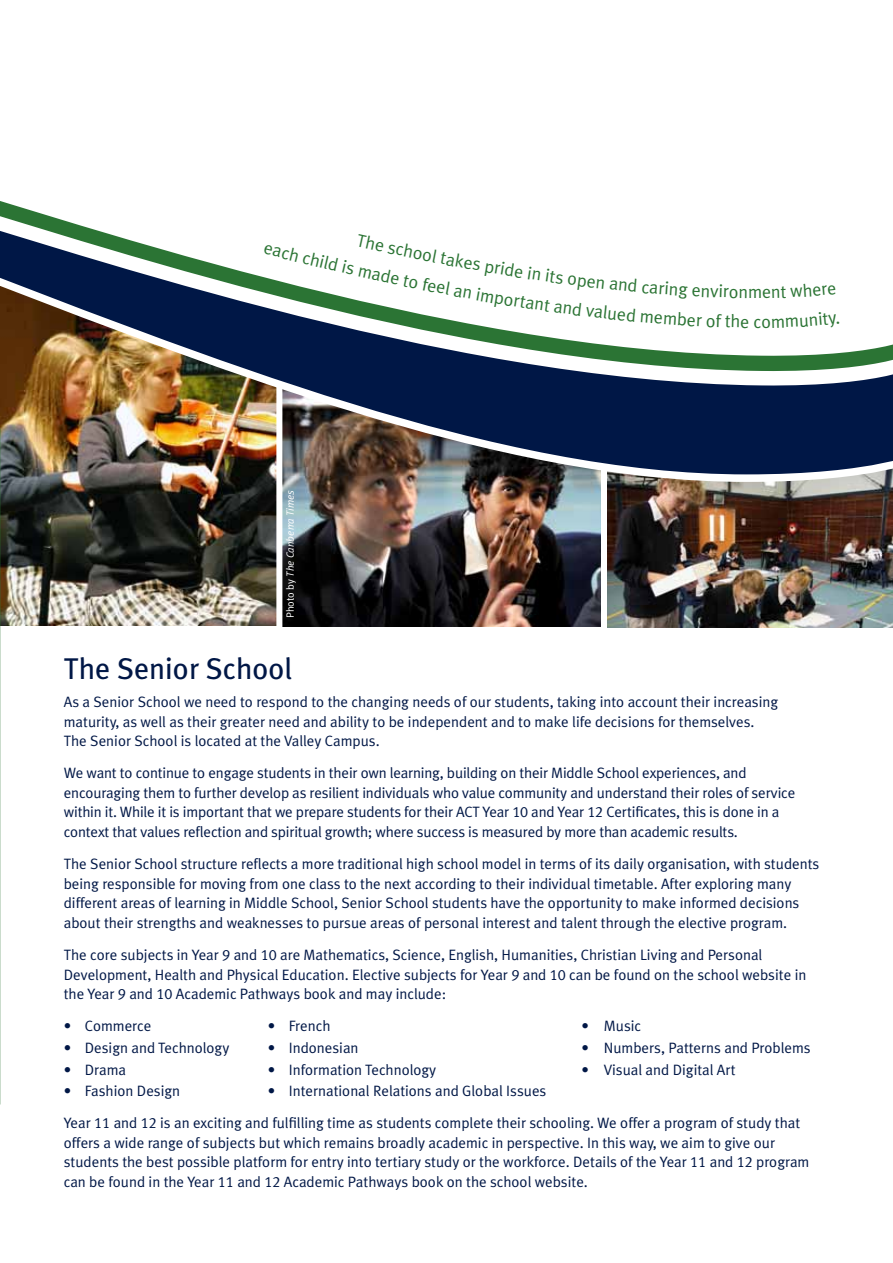
<style>
.page{position:relative;width:893px;height:1263px;background:#fff}
.page>*{position:absolute;margin:0;border:0;box-sizing:border-box;transform-origin:0 0}
.t1{font:30px "Meta Plus";color:#001746}
.t2{font:18px "Meta Plus Normal";color:#2b7434}
.t3{font:15px/19.5px "Meta Plus Normal";color:#001746}
.t4{font:italic 10.5px "Meta Plus Normal";color:#fff}
.s1{font-style:normal}
.s2{font-family:"Meta Plus Normal Caps"}
</style>
<div class="page">
<img style="left:0;top:486px;width:276px;height:139px">
<img style="left:282px;top:486px;width:319px;height:140px">
<img style="left:607px;top:486px;width:286px;height:142px">
<img style="left:0;top:201px;width:893px;height:285px">
<div style="left:276px;top:386px;width:6px;height:242px;background:#fff"></div>
<svg style="left:356px;top:234px;width:11px;height:14px"></svg>
<svg style="left:763px;top:283px;width:73px;height:15px"></svg>
<svg style="left:463px;top:287px;width:31px;height:16px"></svg>
<svg style="left:546px;top:269px;width:202px;height:59px"></svg>
<svg style="left:762px;top:312px;width:77px;height:16px"></svg>
<p class="t2" style="left:368px;top:232px;width:50px;rotate:12deg">he sch</p>
<p class="t2" style="left:267px;top:237px;width:49px;rotate:14deg">each c</p>
<p class="t2" style="left:313px;top:249px;width:65px;rotate:13deg">hild is m</p>
<p class="t2" style="left:415px;top:242px;width:53px;rotate:11deg">ool tak</p>
<p class="t2" style="left:466px;top:251px;width:39px;rotate:10deg">es pr</p>
<p class="t2" style="left:502px;top:258px;width:43px;rotate:9deg">ide in</p>
<p class="t2" style="left:374px;top:263px;width:39px;rotate:12deg">ade t</p>
<p class="t2" style="left:411px;top:271px;width:56px;rotate:11deg">o feel a</p>
<p class="t2" style="left:496px;top:287px;width:42px;rotate:9deg">porta</p>
<p class="t2" style="left:536px;top:293px;width:40px;rotate:8deg">nt an</p>
<p class="t2" style="left:604px;top:302px;width:35px;rotate:6deg">lued</p>
<p class="t4" style="left:284px;top:618px;width:129px;rotate:-90deg"><span class="s1">Photo by</span> The Canberra Times</p>
<p class="t2" style="left:748px;top:281px;width:16px">m</p>
<p class="t2" style="left:753px;top:311px;width:9px">c</p>
<h1 class="t1" style="left:64px;top:651px;width:230px">The Senior School</h1>
<p class="t3" style="left:64px;top:692px;width:716px">As a Senior School we need to respond to the changing needs of our students, taking into account their increasing maturity, as well as their greater need and ability to be independent and to make life decisions for themselves.<br>The Senior School is located at the Valley Campus.</p>
<p class="t3" style="left:64px;top:763px;width:733px">We want to continue to engage students in their own learning, building on their Middle School experiences, and encouraging them to further develop as resilient individuals who value community and understand their roles of service within it. While it is important that we prepare students for their ACT Year <span class="s2">10</span> and Year <span class="s2">12</span> Certificates, this is done in a context that values reflection and spiritual growth; where success is measured by more than academic results.</p>
<p class="t3" style="left:64px;top:854px;width:757px">The Senior School structure reflects a more traditional high school model in terms of its daily organisation, with students being responsible for moving from one class to the next according to their individual timetable. After exploring many different areas of learning in Middle School, Senior School students have the opportunity to make informed decisions about their strengths and weaknesses to pursue areas of personal interest and talent through the elective program.</p>
<p class="t3" style="left:64px;top:945px;width:744px">The core subjects in Year <span class="s2">9</span> and <span class="s2">10</span> are Mathematics, Science, English, Humanities, Christian Living and Personal<br>Development, Health and Physical Education. Elective subjects for Year <span class="s2">9</span> and <span class="s2">10</span> can be found on the school website in the Year <span class="s2">9</span> and <span class="s2">10</span> Academic Pathways book and may include:</p>
<p class="t3" style="left:64px;top:1016px;width:89px">• Commerce</p>
<p class="t3" style="left:268px;top:1016px;width:64px">• French</p>
<p class="t3" style="left:581px;top:1016px;width:61px">• Music</p>
<p class="t3" style="left:64px;top:1038px;width:167px">• Design and Technology</p>
<p class="t3" style="left:268px;top:1038px;width:92px">• Indonesian</p>
<p class="t3" style="left:581px;top:1038px;width:231px">• Numbers, Patterns and Problems</p>
<p class="t3" style="left:64px;top:1059px;width:64px">• Drama</p>
<p class="t3" style="left:268px;top:1059px;width:170px">• Information Technology</p>
<p class="t3" style="left:581px;top:1059px;width:156px">• Visual and Digital Art</p>
<p class="t3" style="left:64px;top:1081px;width:118px">• Fashion Design</p>
<p class="t3" style="left:64px;top:1075px;width:738px;line-height:32.2px;text-indent:204px">• International Relations and Global Issues<br>Year <span class="s2">11</span> and <span class="s2">12</span> is an exciting and fulfilling time as students complete their schooling. We offer a program of study that</p>
<p class="t3" style="left:64px;top:1133px;width:747px">offers a wide range of subjects but which remains broadly academic in perspective. In this way, we aim to give our students the best possible platform for entry into tertiary study or the workforce. Details of the Year <span class="s2">11</span> and <span class="s2">12</span> program can be found in the Year <span class="s2">11</span> and <span class="s2">12</span> Academic Pathways book on the school website.</p>
</div>
